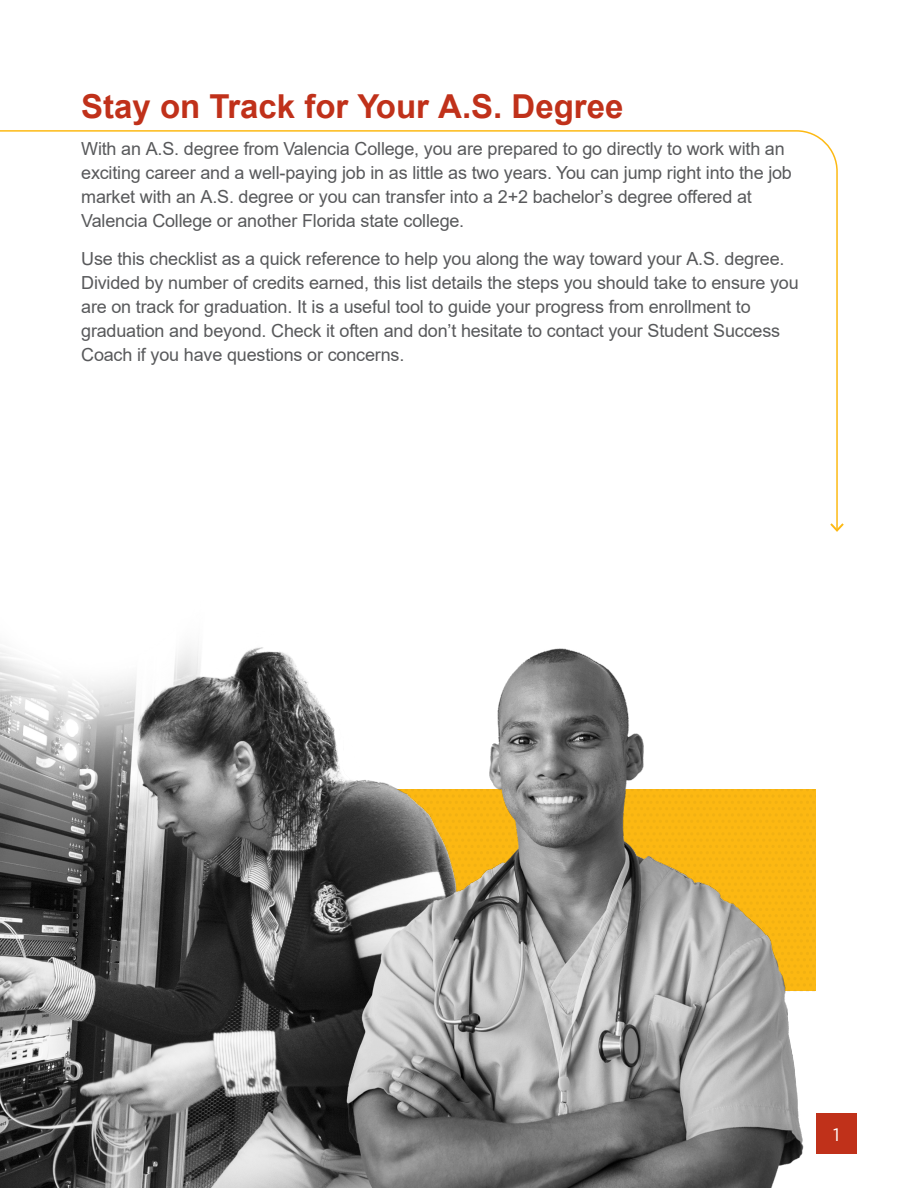
<style>
.page{position:relative;width:918px;height:1188px;background:#fff}
.page>*{position:absolute;margin:0;border:0;box-sizing:border-box;transform-origin:0 0}
.t1{font:700 33px "Arial";color:#c0311a}
.t2{font:18px/24px "Arial";letter-spacing:-.01em;color:#58595b}
.t3{font:18px "Gotham";color:#fff}
</style>
<div class="page">
<svg style="left:0;top:130px;width:838px;height:391px"></svg>
<svg style="left:830px;top:521px;width:14px;height:11px"></svg>
<img style="left:0;top:647px;width:857px;height:541px">
<h1 class="t1" style="left:81px;top:83px;width:544px">Stay on Track for Your A.S. Degree</h1>
<p class="t2" style="left:81px;top:137px;width:712px">With an A.S. degree from Valencia College, you are prepared to go directly to work with an exciting career and a well-paying job in as little as two years. You can jump right into the job market with an A.S. degree or you can transfer into a 2+2 bachelor’s degree offered at Valencia College or another Florida state college.</p>
<p class="t2" style="left:81px;top:247px;width:719px">Use this checklist as a quick reference to help you along the way toward your A.S. degree.<br>Divided by number of credits earned, this list details the steps you should take to ensure you are on track for graduation. It is a useful tool to guide your progress from enrollment to graduation and beyond. Check it often and don’t hesitate to contact your Student Success Coach if you have questions or concerns.</p>
<p class="t3" style="left:833px;top:1123px;width:8px">1</p>
</div>
